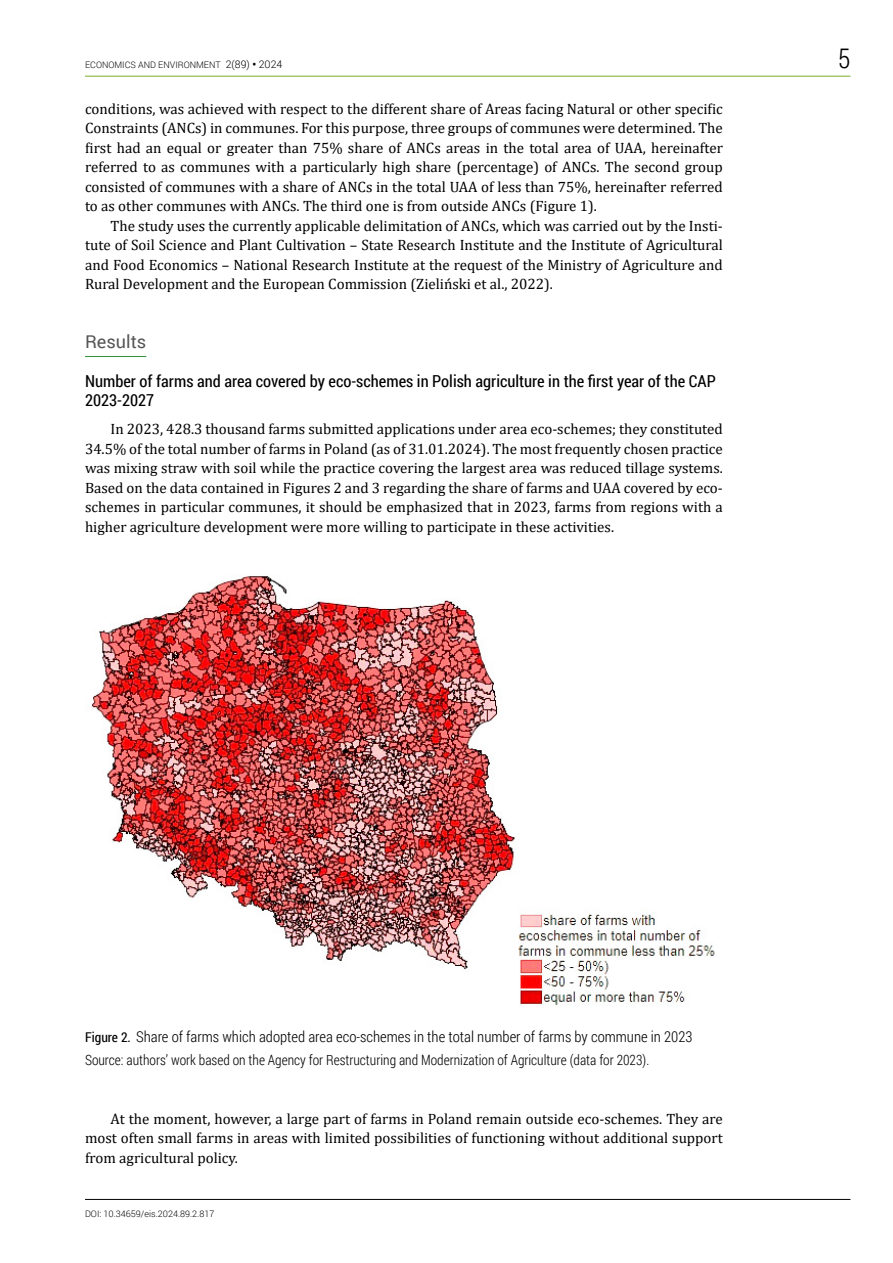
<style>
.page{position:relative;width:893px;height:1263px;background:#fff}
.page>*{position:absolute;margin:0;border:0;box-sizing:border-box;transform-origin:0 0}
.t1{font:300 27px "Roboto Condensed";color:#000}
.t2{font:18px "Roboto";color:#565656}
.t3{font:16.5px/19.5px "Roboto Condensed";color:#000}
.t4{font:15px/19.5px "Cambria";color:#000;text-align:justify}
.t5{font:300 15px "Roboto Condensed";color:#000}
.t6{font:300 14.25px "Roboto Condensed";color:#000;scale:.96 1}
.t7{font:300 9px "Roboto";color:#000}
.s1{font-size:10.5px}
.s2{font-weight:700;font-size:10.5px}
.s3{font-weight:400;font-size:13.5px}
</style>
<div class="page">
<hr style="left:85px;top:76px;width:765px;height:1px;background:#79ac29">
<hr style="left:85px;top:1199px;width:765px;height:1px;background:#000">
<hr style="left:85px;top:356px;width:61px;height:1px;background:#329137">
<img style="left:92px;top:575px;width:623px;height:432px">
<p class="t7" style="left:85px;top:59px;width:199px">ECONOMICS AND ENVIRONMENT <span class="s1">2(89)</span> <span class="s2">•</span> <span class="s1">2024</span></p>
<p class="t4" style="left:85px;top:99px;width:639px">conditions, was achieved with respect to the different share of Areas facing Natural or other specific Constraints (ANCs) in communes. For this purpose, three groups of communes were determined. The first had an equal or greater than 75% share of ANCs areas in the total area of UAA, hereinafter referred to as communes with a particularly high share (percentage) of ANCs. The second group consisted of communes with a share of ANCs in the total UAA of less than 75%, hereinafter referred to as other communes with ANCs. The third one is from outside ANCs (Figure 1).</p>
<p class="t4" style="left:85px;top:216px;width:639px;text-indent:26px">The study uses the currently applicable delimitation of ANCs, which was carried out by the Insti&shy;tute of Soil Science and Plant Cultivation – State Research Institute and the Institute of Agricultural and Food Economics – National Research Institute at the request of the Ministry of Agriculture and Rural Development and the European Commission (Zieliński et al., 2022).</p>
<p class="t2" style="left:85px;top:329px;width:63px">Results</p>
<p class="t3" style="left:85px;top:371px;width:632px">Number of farms and area covered by eco-schemes in Polish agriculture in the first year of the CAP<br>2023-2027</p>
<p class="t4" style="left:85px;top:419px;width:639px;text-indent:26px">In 2023, 428.3 thousand farms submitted applications under area eco-schemes; they constituted 34.5% of the total number of farms in Poland (as of 31.01.2024). The most frequently chosen practice was mixing straw with soil while the practice covering the largest area was reduced tillage systems.<br>Based on the data contained in Figures 2 and 3 regarding the share of farms and UAA covered by eco&shy;schemes in particular communes, it should be emphasized that in 2023, farms from regions with a higher agriculture development were more willing to participate in these activities.</p>
<h1 class="t1" style="left:838px;top:40px;width:14px">5</h1>
<p class="t5" style="left:85px;top:1026px;width:609px"><span class="s3">Figure 2.</span> Share of farms which adopted area eco-schemes in the total number of farms by commune in 2023</p>
<p class="t6" style="left:85px;top:1050px;width:589px">Source: authors’ work based on the Agency for Restructuring and Modernization of Agriculture (data for 2023).</p>
<p class="t4" style="left:85px;top:1109px;width:639px;text-indent:26px">At the moment, however, a large part of farms in Poland remain outside eco-schemes. They are most often small farms in areas with limited possibilities of functioning without additional support from agricultural policy.</p>
<p class="t7" style="left:85px;top:1208px;width:131px">DOI: 10.34659/eis.2024.89.2.817</p>
</div>
